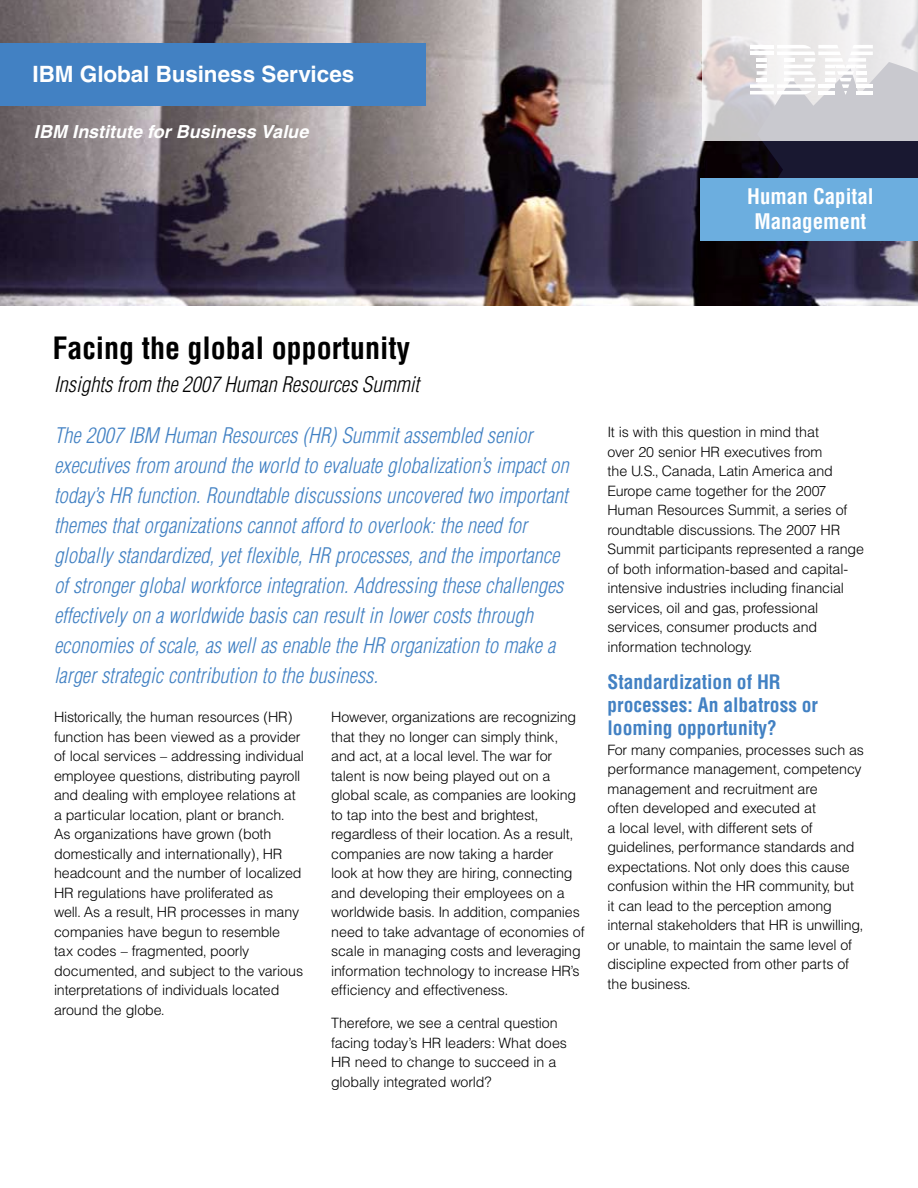
<style>
.page{position:relative;width:918px;height:1188px;background:#fff}
.page>*{position:absolute;margin:0;border:0;box-sizing:border-box;transform-origin:0 0}
.t1{font:700 condensed 30px "Helvetica";color:#000}
.t2{font:700 22.5px "Helvetica";color:#fff}
.t3{font:italic 300 condensed 21px/30px "Helvetica";color:#4281c3}
.t4{font:italic 300 condensed 21px "Helvetica";color:#000}
.t5{font:700 condensed 21px/25.2px "Helvetica";color:#fff;text-align:center}
.t6{font:700 condensed 19.5px/23.2px "Helvetica";color:#4281c3}
.t7{font:italic 700 18px "Helvetica";color:#fff}
.t8{font:300 14.25px/19.5px "IBM Helvetica";letter-spacing:-.01em;color:#000}
</style>
<div class="page">
<img style="left:0;top:0;width:918px;height:306px">
<div style="left:0;top:44px;width:426px;height:62px;background:#4281c3"></div>
<div style="left:700px;top:178px;width:218px;height:62px;background:#6caedf"></div>
<svg style="left:702px;top:0;width:216px;height:141px;fill:#eae8e8"></svg>
<svg style="left:750px;top:45px;width:168px;height:133px"></svg>
<hr style="left:818px;top:91px;width:17px;height:3px;background:#fff">
<hr style="left:750px;top:91px;width:24px;height:3px;background:#fff">
<h2 class="t2" style="left:32px;top:60px;width:324px">IBM Global Business Services</h2>
<p class="t7" style="left:34px;top:121px;width:276px">IBM Institute for Business Value</p>
<h3 class="t5" style="left:747px;top:184px;width:128px">Human Capital<br>Management</h3>
<h1 class="t1" style="left:53px;top:330px;width:359px">Facing the global opportunity</h1>
<h3 class="t4" style="left:54px;top:371px;width:367px">Insights from the 2007 Human Resources Summit</h3>
<p class="t3" style="left:54px;top:420px;width:516px">The 2007 IBM Human Resources (HR) Summit assembled senior executives from around the world to evaluate globalization’s impact on today’s HR function. Roundtable discussions uncovered two important themes that organizations cannot afford to overlook: the need for globally standardized, yet flexible, HR processes, and the importance of stronger global workforce integration. Addressing these challenges effectively on a worldwide basis can result in lower costs through economies of scale, as well as enable the HR organization to make a larger strategic contribution to the business.</p>
<p class="t8" style="left:54px;top:707px;width:252px">Historically, the human resources (HR) function has been viewed as a provider of local services – addressing individual employee questions, distributing payroll and dealing with employee relations at a particular location, plant or branch.<br>As organizations have grown (both domestically and internationally), HR headcount and the number of localized HR regulations have proliferated as<br>well. As a result, HR processes in many companies have begun to resemble<br>tax codes – fragmented, poorly documented, and subject to the various interpretations of individuals located around the globe.</p>
<p class="t8" style="left:331px;top:707px;width:255px">However, organizations are recognizing that they no longer can simply think, and act, at a local level. The war for talent is now being played out on a global scale, as companies are looking to tap into the best and brightest, regardless of their location. As a result, companies are now taking a harder<br>look at how they are hiring, connecting and developing their employees on a worldwide basis. In addition, companies need to take advantage of economies of scale in managing costs and leveraging information technology to increase HR’s efficiency and effectiveness.</p>
<p class="t8" style="left:331px;top:1013px;width:237px">Therefore, we see a central question facing today’s HR leaders: What does HR need to change to succeed in a globally integrated world?</p>
<p class="t8" style="left:607px;top:422px;width:258px">It is with this question in mind that<br>over 20 senior HR executives from<br>the U.S., Canada, Latin America and Europe came together for the 2007<br>Human Resources Summit, a series of roundtable discussions. The 2007 HR Summit participants represented a range of both information-based and capital&shy;intensive industries including financial services, oil and gas, professional services, consumer products and information technology.</p>
<h3 class="t6" style="left:608px;top:670px;width:212px">Standardization of HR processes: An albatross or looming opportunity?</h3>
<p class="t8" style="left:608px;top:739px;width:258px">For many companies, processes such as performance management, competency management and recruitment are<br>often developed and executed at<br>a local level, with different sets of guidelines, performance standards and expectations. Not only does this cause confusion within the HR community, but it can lead to the perception among internal stakeholders that HR is unwilling, or unable, to maintain the same level of discipline expected from other parts of the business.</p>
</div>
